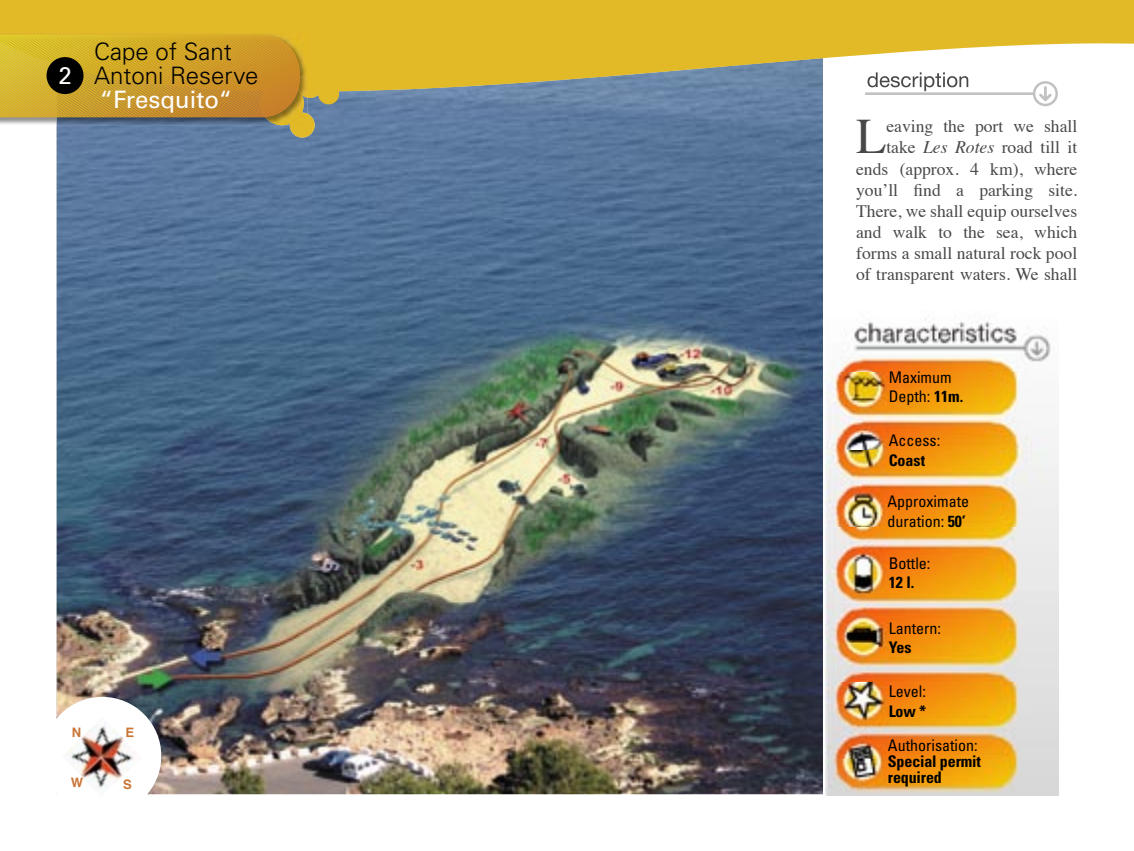
<style>
.page{position:relative;width:1134px;height:851px;background:#fff}
.page>*{position:absolute;margin:0;border:0;box-sizing:border-box;transform-origin:0 0}
.t1{font:49.4px "Times";color:#474848}
.t2{font:300 24px/24px "Univers LT Std";color:#000}
.t3{font:24px "Univers LT Std";color:#fff}
.t4{font:17.6px/21.2px "Times";color:#474848;text-align:right}
.t5{font:condensed 16px/19.2px "Univers LT Std";color:#000}
.t6{font:700 condensed 16px "Univers LT Std";letter-spacing:-.01em;color:#000}
.t7{font:700 13px "Helvetica";color:#ca7536}
.s1{font-style:italic}
.s2{font-weight:700}
</style>
<div class="page">
<img style="left:57px;top:170px;width:766px;height:624px">
<div style="left:43px;top:696px;width:118px;height:118px;background:#fff;border-radius:50%"></div>
<img style="left:67px;top:726px;width:67px;height:62px">
<svg style="left:0;top:0;width:1134px;height:170px"></svg>
<div style="left:318px;top:83px;width:21px;height:21px;background:#e2b926;border-radius:50%"></div>
<div style="left:298px;top:73px;width:25px;height:25px;background:#e2b926;border-radius:50%"></div>
<div style="left:290px;top:113px;width:25px;height:24px;background:#e2b926;border-radius:50%"></div>
<img style="left:0;top:117px;width:57px;height:8px">
<img style="left:57px;top:98px;width:251px;height:27px">
<img style="left:0;top:33px;width:308px;height:40px">
<img style="left:260px;top:98px;width:44px;height:27px">
<img style="left:300px;top:73px;width:8px;height:25px">
<img style="left:290px;top:113px;width:18px;height:12px">
<svg style="left:0;top:35px;width:300px;height:82px;background:#cea02a"></svg>
<div style="left:47px;top:57px;width:37px;height:37px;background:#000;border-radius:50%"></div>
<svg style="left:864px;top:72px;width:194px;height:34px"></svg>
<img style="left:826px;top:318px;width:233px;height:477px">
<svg style="left:126px;top:727px;width:8px;height:10px"></svg>
<svg style="left:71px;top:777px;width:12px;height:10px"></svg>
<h2 class="t3" style="left:58px;top:62px;width:15px">2</h2>
<h2 class="t2" style="left:94px;top:40px;width:166px">Cape of Sant<br>Antoni Reserve</h2>
<h2 class="t3" style="left:100px;top:86px;width:134px">“Fresquito“</h2>
<p class="t7" style="left:72px;top:722px;width:11px">N</p>
<p class="t7" style="left:123px;top:773px;width:10px">S</p>
<p class="t4" style="left:856px;top:114px;width:223px">eaving the port we shall take <span class="s1">Les Rotes</span> road till it ends (approx. 4 km), where you’ll find a parking site.<br>There, we shall equip ourselves and walk to the sea, which forms a small natural rock pool of transparent waters. We shall</p>
<h1 class="t1" style="left:856px;top:91px;width:32px">L</h1>
<p class="t5" style="left:889px;top:367px;width:76px">Maximum<br>Depth: <span class="s2">11m.</span></p>
<p class="t5" style="left:889px;top:430px;width:53px">Access:</p>
<p class="t6" style="left:889px;top:450px;width:38px">Coast</p>
<p class="t5" style="left:887px;top:492px;width:83px">Approximate duration: <span class="s2">50’</span></p>
<p class="t5" style="left:889px;top:553px;width:43px">Bottle:</p>
<p class="t6" style="left:889px;top:573px;width:27px">12 l.</p>
<p class="t5" style="left:889px;top:618px;width:54px">Lantern:</p>
<p class="t6" style="left:889px;top:637px;width:24px">Yes</p>
<p class="t5" style="left:889px;top:681px;width:39px">Level:</p>
<p class="t6" style="left:889px;top:701px;width:39px">Low *</p>
<p class="t5" style="left:888px;top:734px;width:91px">Authorisation:</p>
<p class="t6" style="left:888px;top:751px;width:95px">Special permit</p>
<p class="t6" style="left:888px;top:767px;width:55px">required</p>
</div>
